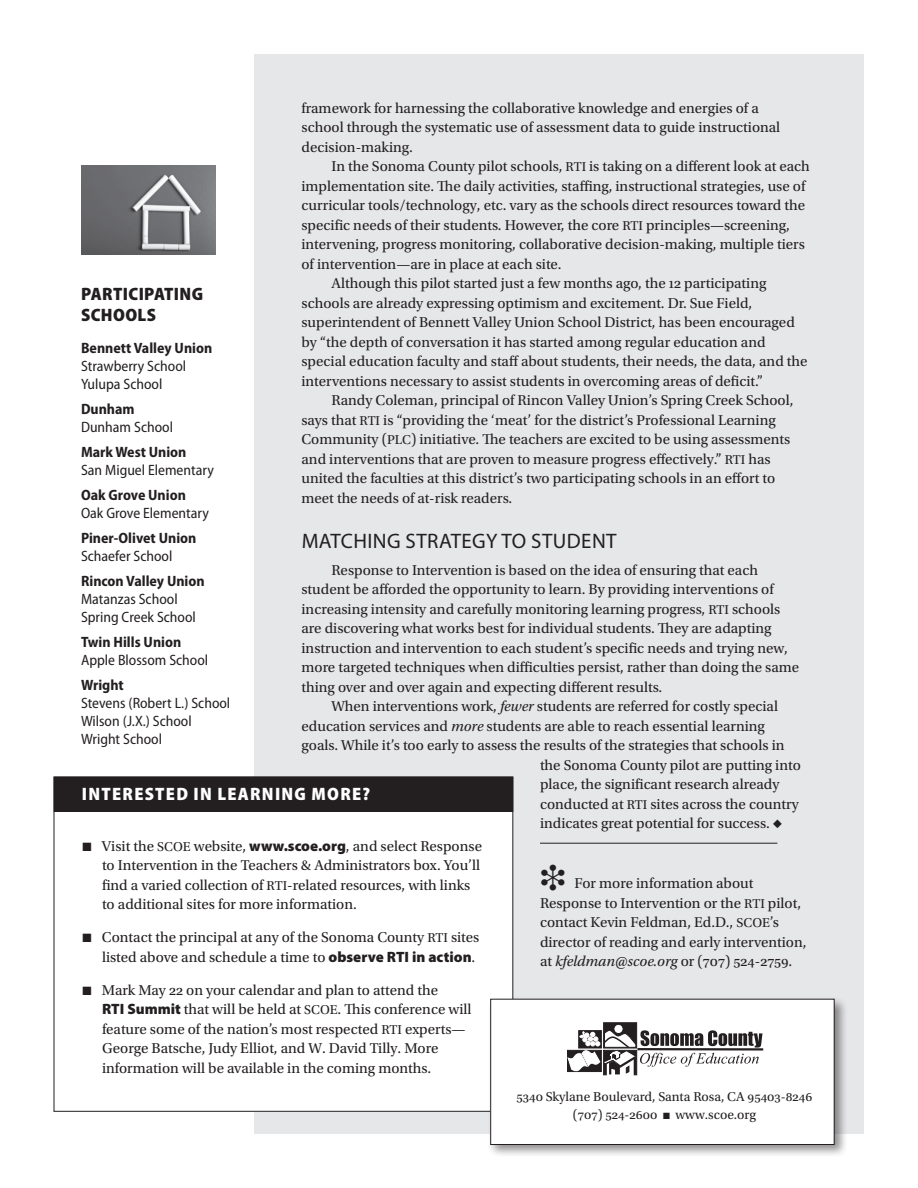
<style>
.page{position:relative;width:918px;height:1188px;background:#fff}
.page>*{position:absolute;margin:0;border:0;box-sizing:border-box;transform-origin:0 0}
.new_subhead{font:21px "Myriad Pro";letter-spacing:.02em;color:#231f20}
.new_subhead-2{font:900 semi-condensed 18px "Myriad Pro";letter-spacing:.07em;color:#fff}
.new_sidebar_title{font:900 semi-condensed 18px "Myriad Pro";letter-spacing:.02em;color:#231f20}
.new_text{font:15px/19.5px "Utopia Std";color:#231f20}
.new_indent{font:15px/19.5px "Utopia Std";color:#231f20}
.new_sidebar{font:semi-condensed 15px "Myriad Pro";color:#231f20}
.new_sidebar-2{font:700 semi-condensed 15px "Myriad Pro";color:#231f20}
.t1{font:13.5px "Utopia Std";color:#231f20}
.s1{font-size:13.5px}
.s2{font-style:italic}
.s3{font-family:"Myriad Pro";font-weight:900}
</style>
<div class="page">
<div style="left:255px;top:54px;width:609px;height:1080px;background:#e6e7e9"></div>
<img style="left:81px;top:165px;width:135px;height:90px">
<div style="left:54px;top:777px;width:459px;height:334px;background:#fff"></div>
<div style="left:488px;top:996px;width:360px;height:162px;background:#231f20;opacity:.5"></div>
<div style="left:491px;top:999px;width:343px;height:145px;background:#fff"></div>
<div style="left:490px;top:999px;width:344px;height:146px;border:1px solid #231f20"></div>
<div style="left:603px;top:1022px;width:34px;height:26px;background:#231f20;border:1px solid #231f20"></div>
<div style="left:614px;top:1024px;width:9px;height:10px;background:#fff;border-radius:50%"></div>
<div style="left:614px;top:1024px;width:9px;height:10px;border:1px solid #231f20;border-radius:50%"></div>
<div style="left:567px;top:1050px;width:35px;height:22px;background:#231f20"></div>
<svg style="left:568px;top:1030px;width:195px;height:46px"></svg>
<div style="left:54px;top:777px;width:459px;height:34px;background:#231f20"></div>
<hr style="left:540px;top:843px;width:237px;height:1px;background:#231f20">
<p class="new_text" style="left:302px;top:99px;width:480px">framework for harnessing the collaborative knowledge and energies of a school through the systematic use of assessment data to guide instructional decision-making.</p>
<p class="new_text" style="left:302px;top:157px;width:510px;text-indent:30px">In the Sonoma County pilot schools, <span class="s1">RTI</span> is taking on a different look at each implementation site. The daily activities, staffing, instructional strategies, use of curricular tools/technology, etc. vary as the schools direct resources toward the specific needs of their students. However, the core <span class="s1">RTI</span> principles—screening, intervening, progress monitoring, collaborative decision-making, multiple tiers of intervention—are in place at each site.</p>
<p class="new_text" style="left:302px;top:274px;width:508px;text-indent:30px">Although this pilot started just a few months ago, the 12 participating schools are already expressing optimism and excitement. Dr. Sue Field, superintendent of Bennett Valley Union School District, has been encouraged by “the depth of conversation it has started among regular education and special education faculty and staff about students, their needs, the data, and the interventions necessary to assist students in overcoming areas of deficit.”</p>
<p class="new_text" style="left:302px;top:391px;width:494px;text-indent:30px">Randy Coleman, principal of Rincon Valley Union’s Spring Creek School, says that <span class="s1">RTI</span> is “providing the ‘meat’ for the district’s Professional Learning Community (<span class="s1">PLC</span>) initiative. The teachers are excited to be using assessments and interventions that are proven to measure progress effectively.” <span class="s1">RTI</span> has united the faculties at this district’s two participating schools in an effort to meet the needs of at-risk readers.</p>
<p class="new_subhead" style="left:302px;top:530px;width:292px">MATCHIN G STRATEGY TO STUDENT</p>
<p class="new_text" style="left:302px;top:560px;width:499px;text-indent:30px">Response to Intervention is based on the idea of ensuring that each student be afforded the opportunity to learn. By providing interventions of increasing intensity and carefully monitoring learning progress, <span class="s1">RTI</span> schools are discovering what works best for individual students. They are adapting instruction and intervention to each student’s specific needs and trying new, more targeted techniques when difficulties persist, rather than doing the same thing over and over again and expecting different results.</p>
<p class="new_text" style="left:332px;top:697px;width:448px">When interventions work, <span class="s2">fewer</span> students are referred for costly special</p>
<p class="new_text" style="left:302px;top:716px;width:465px">education services and <span class="s2">more</span> students are able to reach essential learning</p>
<p class="new_text" style="left:302px;top:736px;width:485px">goals. While it’s too early to assess the results of the strategies that schools in</p>
<p class="new_text" style="left:540px;top:755px;width:262px">the Sonoma County pilot are putting into</p>
<p class="new_text" style="left:540px;top:775px;width:241px">place, the significant research already</p>
<p class="new_text" style="left:540px;top:794px;width:260px">conducted at <span class="s1">RTI</span> sites across the country</p>
<p class="new_text" style="left:540px;top:814px;width:244px">indicates great potential for success. ◆</p>
<p class="new_sidebar_title" style="left:81px;top:284px;width:123px">PARTICIPATING</p>
<p class="new_sidebar_title" style="left:81px;top:305px;width:75px">SCHOOLS</p>
<p class="new_sidebar-2" style="left:81px;top:340px;width:133px">Bennett Valley Union</p>
<p class="new_sidebar" style="left:81px;top:358px;width:107px">Strawberry School</p>
<p class="new_sidebar" style="left:81px;top:376px;width:83px">Yulupa School</p>
<p class="new_sidebar-2" style="left:81px;top:401px;width:55px">Dunham</p>
<p class="new_sidebar" style="left:81px;top:419px;width:94px">Dunham School</p>
<p class="new_sidebar-2" style="left:81px;top:444px;width:107px">Mark West Union</p>
<p class="new_sidebar" style="left:81px;top:462px;width:134px">San Miguel Elementary</p>
<p class="new_sidebar-2" style="left:81px;top:487px;width:106px">Oak Grove Union</p>
<p class="new_sidebar" style="left:81px;top:505px;width:129px">Oak Grove Elementary</p>
<p class="new_sidebar-2" style="left:81px;top:530px;width:117px">Piner-Olivet Union</p>
<p class="new_sidebar" style="left:81px;top:548px;width:93px">Schaefer School</p>
<p class="new_sidebar-2" style="left:81px;top:573px;width:125px">Rincon Valley Union</p>
<p class="new_sidebar" style="left:81px;top:591px;width:98px">Matanzas School</p>
<p class="new_sidebar" style="left:81px;top:609px;width:116px">Spring Creek School</p>
<p class="new_sidebar-2" style="left:81px;top:634px;width:102px">Twin Hills Union</p>
<p class="new_sidebar" style="left:81px;top:652px;width:129px">Apple Blossom School</p>
<p class="new_sidebar-2" style="left:81px;top:677px;width:44px">Wright</p>
<p class="new_sidebar" style="left:81px;top:695px;width:151px">Stevens (Robert L.) School</p>
<p class="new_sidebar" style="left:81px;top:713px;width:112px">Wilson (J.X.) School</p>
<p class="new_sidebar" style="left:81px;top:731px;width:83px">Wright School</p>
<p class="new_subhead-2" style="left:82px;top:784px;width:169px">INTERESTED IN LEARNING</p>
<p class="new_subhead-2" style="left:312px;top:784px;width:60px">MORE?</p>
<p class="new_indent" style="left:102px;top:836px;width:382px;text-indent:-20px">■ Visit the <span class="s1">SCOE</span> website, <span class="s3">www.scoe.org</span>, and select Response to Intervention in the Teachers &amp; Administrators box. You’ll find a varied collection of <span class="s1">RTI</span>-related resources, with links to additional sites for more information.</p>
<p class="new_indent" style="left:82px;top:928px;width:398px;text-align:right">■ Contact the principal at any of the Sonoma County <span class="s1">RTI</span> sites listed above and schedule a time to <span class="s3">observe RTI in action</span>.</p>
<p class="new_indent" style="left:102px;top:980px;width:371px;text-indent:-20px">■ Mark May 22 on your calendar and plan to attend the<br><span class="s3">RTI Summit</span> that will be held at <span class="s1">SCOE</span>. This conference will feature some of the nation’s most respected <span class="s1">RTI</span> experts— George Batsche, Judy Elliot, and W. David Tilly. More information will be available in the coming months.</p>
<p class="new_text" style="left:540px;top:874px;width:268px;text-indent:35px">For more information about Response to Intervention or the <span class="s1">RTI</span> pilot, contact Kevin Feldman, Ed.D., <span class="s1">SCOE</span>’s director of reading and early intervention, at <span class="s2">kfeldman@scoe.org</span> or (707) 524-2759.</p>
<p class="t1" style="left:517px;top:1090px;width:297px">5340 Skylane Boulevard, Santa Rosa, CA 95403-8246</p>
<p class="t1" style="left:573px;top:1108px;width:185px">(707) 524-2600 ■ www.scoe.org</p>
</div>
